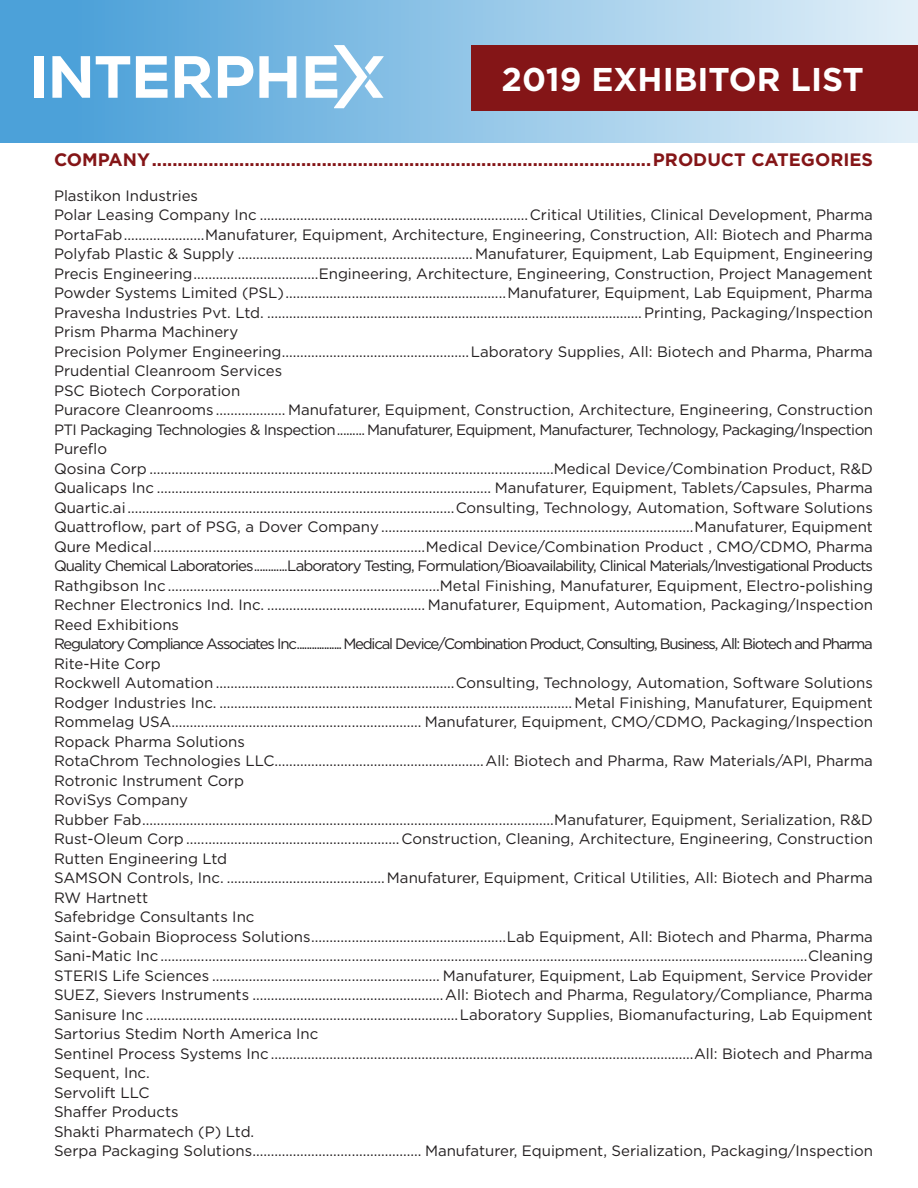
<style>
.page{position:relative;width:918px;height:1188px;background:#fff}
.page>*{position:absolute;margin:0;border:0;box-sizing:border-box;transform-origin:0 0}
.t1{font:700 33px "Gotham";color:#fff}
.t2{font:700 18px "Gotham";color:#841517}
.t3{font:15px "Gotham";color:#231f20}
.t4{font:15px "Gotham";letter-spacing:-.06em;color:#231f20}
.t5{font:15px "Gotham";letter-spacing:-.08em;color:#231f20}
.t6{font:15px "Gotham";letter-spacing:-.04em;color:#231f20}
</style>
<div class="page">
<div style="left:0;top:0;width:918px;height:143px;background:linear-gradient(to right,#429dd8,#e0e9f1)"></div>
<div style="left:34px;top:56px;width:9px;height:42px;background:#fff"></div>
<svg style="left:52px;top:56px;width:38px;height:42px"></svg>
<svg style="left:96px;top:56px;width:34px;height:42px"></svg>
<svg style="left:136px;top:56px;width:32px;height:42px"></svg>
<svg style="left:175px;top:56px;width:37px;height:42px"></svg>
<svg style="left:218px;top:56px;width:35px;height:42px"></svg>
<svg style="left:259px;top:56px;width:37px;height:42px"></svg>
<svg style="left:306px;top:45px;width:78px;height:63px"></svg>
<div style="left:471px;top:45px;width:447px;height:65px;background:#841517"></div>
<h1 class="t1" style="left:502px;top:57px;width:364px">2019 EXHIBITOR LIST</h1>
<p class="t2" style="left:54px;top:147px;width:820px">COMPANY.................................................................................................PRODUCT CATEGORIES</p>
<p class="t3" style="left:54px;top:186px;width:146px">Plastikon Industries</p>
<p class="t3" style="left:54px;top:206px;width:821px">Polar Leasing Company Inc .........................................................................Critical Utilities, Clinical Development, Pharma</p>
<p class="t3" style="left:54px;top:225px;width:821px">PortaFab......................Manufaturer, Equipment, Architecture, Engineering, Construction, All: Biotech and Pharma</p>
<p class="t3" style="left:54px;top:245px;width:821px">Polyfab Plastic &amp; Supply ................................................................Manufaturer, Equipment, Lab Equipment, Engineering</p>
<p class="t3" style="left:54px;top:264px;width:821px">Precis Engineering..................................Engineering, Architecture, Engineering, Construction, Project Management</p>
<p class="t3" style="left:54px;top:284px;width:821px">Powder Systems Limited (PSL)............................................................Manufaturer, Equipment, Lab Equipment, Pharma</p>
<p class="t3" style="left:54px;top:303px;width:821px">Pravesha Industries Pvt. Ltd. ......................................................................................................Printing, Packaging/Inspection</p>
<p class="t3" style="left:54px;top:323px;width:186px">Prism Pharma Machinery</p>
<p class="t3" style="left:54px;top:342px;width:821px">Precision Polymer Engineering...................................................Laboratory Supplies, All: Biotech and Pharma, Pharma</p>
<p class="t3" style="left:54px;top:362px;width:230px">Prudential Cleanroom Services</p>
<p class="t3" style="left:54px;top:381px;width:188px">PSC Biotech Corporation</p>
<p class="t3" style="left:54px;top:401px;width:820px">Puracore Cleanrooms ................... Manufaturer, Equipment, Construction, Architecture, Engineering, Construction</p>
<p class="t6" style="left:54px;top:420px;width:821px">PTI Packaging Technologies &amp; Inspection......... Manufaturer, Equipment, Manufacturer, Technology, Packaging/Inspection</p>
<p class="t3" style="left:54px;top:440px;width:55px">Pureflo</p>
<p class="t3" style="left:54px;top:459px;width:821px">Qosina Corp ..............................................................................................................Medical Device/Combination Product, R&amp;D</p>
<p class="t3" style="left:54px;top:479px;width:821px">Qualicaps Inc ........................................................................................... Manufaturer, Equipment, Tablets/Capsules, Pharma</p>
<p class="t3" style="left:54px;top:498px;width:821px">Quartic.ai.........................................................................................Consulting, Technology, Automation, Software Solutions</p>
<p class="t3" style="left:54px;top:518px;width:821px">Quattroflow, part of PSG, a Dover Company.....................................................................................Manufaturer, Equipment</p>
<p class="t3" style="left:54px;top:537px;width:821px">Qure Medical..........................................................................Medical Device/Combination Product , CMO/CDMO, Pharma</p>
<p class="t4" style="left:54px;top:557px;width:821px">Quality Chemical Laboratories............Laboratory Testing, Formulation/Bioavailability, Clinical Materials/Investigational Products</p>
<p class="t3" style="left:54px;top:576px;width:821px">Rathgibson Inc ..........................................................................Metal Finishing, Manufaturer, Equipment, Electro-polishing</p>
<p class="t3" style="left:54px;top:596px;width:821px">Rechner Electronics Ind. Inc. ........................................... Manufaturer, Equipment, Automation, Packaging/Inspection</p>
<p class="t3" style="left:54px;top:615px;width:127px">Reed Exhibitions</p>
<p class="t5" style="left:54px;top:635px;width:821px">Regulatory Compliance Associates Inc..................Medical Device/Combination Product, Consulting, Business, All: Biotech and Pharma</p>
<p class="t3" style="left:54px;top:654px;width:108px">Rite-Hite Corp</p>
<p class="t3" style="left:54px;top:674px;width:821px">Rockwell Automation .................................................................Consulting, Technology, Automation, Software Solutions</p>
<p class="t3" style="left:54px;top:693px;width:821px">Rodger Industries Inc. ................................................................................................ Metal Finishing, Manufaturer, Equipment</p>
<p class="t3" style="left:54px;top:713px;width:821px">Rommelag USA.................................................................... Manufaturer, Equipment, CMO/CDMO, Packaging/Inspection</p>
<p class="t3" style="left:54px;top:732px;width:192px">Ropack Pharma Solutions</p>
<p class="t3" style="left:54px;top:752px;width:821px">RotaChrom Technologies LLC.........................................................All: Biotech and Pharma, Raw Materials/API, Pharma</p>
<p class="t3" style="left:54px;top:771px;width:192px">Rotronic Instrument Corp</p>
<p class="t3" style="left:54px;top:791px;width:135px">RoviSys Company</p>
<p class="t3" style="left:54px;top:810px;width:821px">Rubber Fab................................................................................................................Manufaturer, Equipment, Serialization, R&amp;D</p>
<p class="t3" style="left:54px;top:830px;width:821px">Rust-Oleum Corp ..........................................................Construction, Cleaning, Architecture, Engineering, Construction</p>
<p class="t3" style="left:54px;top:849px;width:175px">Rutten Engineering Ltd</p>
<p class="t3" style="left:54px;top:869px;width:821px">SAMSON Controls, Inc. ........................................... Manufaturer, Equipment, Critical Utilities, All: Biotech and Pharma</p>
<p class="t3" style="left:54px;top:888px;width:96px">RW Hartnett</p>
<p class="t3" style="left:54px;top:908px;width:202px">Safebridge Consultants Inc</p>
<p class="t3" style="left:54px;top:927px;width:821px">Saint-Gobain Bioprocess Solutions.....................................................Lab Equipment, All: Biotech and Pharma, Pharma</p>
<p class="t3" style="left:54px;top:947px;width:821px">Sani-Matic Inc................................................................................................................................................................................Cleaning</p>
<p class="t3" style="left:54px;top:966px;width:821px">STERIS Life Sciences .............................................................. Manufaturer, Equipment, Lab Equipment, Service Provider</p>
<p class="t3" style="left:54px;top:986px;width:821px">SUEZ, Sievers Instruments ....................................................All: Biotech and Pharma, Regulatory/Compliance, Pharma</p>
<p class="t3" style="left:54px;top:1005px;width:821px">Sanisure Inc .....................................................................................Laboratory Supplies, Biomanufacturing, Lab Equipment</p>
<p class="t3" style="left:54px;top:1025px;width:266px">Sartorius Stedim North America Inc</p>
<p class="t3" style="left:54px;top:1044px;width:821px">Sentinel Process Systems Inc ...................................................................................................................All: Biotech and Pharma</p>
<p class="t3" style="left:54px;top:1064px;width:97px">Sequent, Inc.</p>
<p class="t3" style="left:54px;top:1083px;width:97px">Servolift LLC</p>
<p class="t3" style="left:54px;top:1103px;width:126px">Shaffer Products</p>
<p class="t3" style="left:54px;top:1122px;width:202px">Shakti Pharmatech (P) Ltd.</p>
<p class="t3" style="left:54px;top:1142px;width:821px">Serpa Packaging Solutions.............................................. Manufaturer, Equipment, Serialization, Packaging/Inspection</p>
</div>
